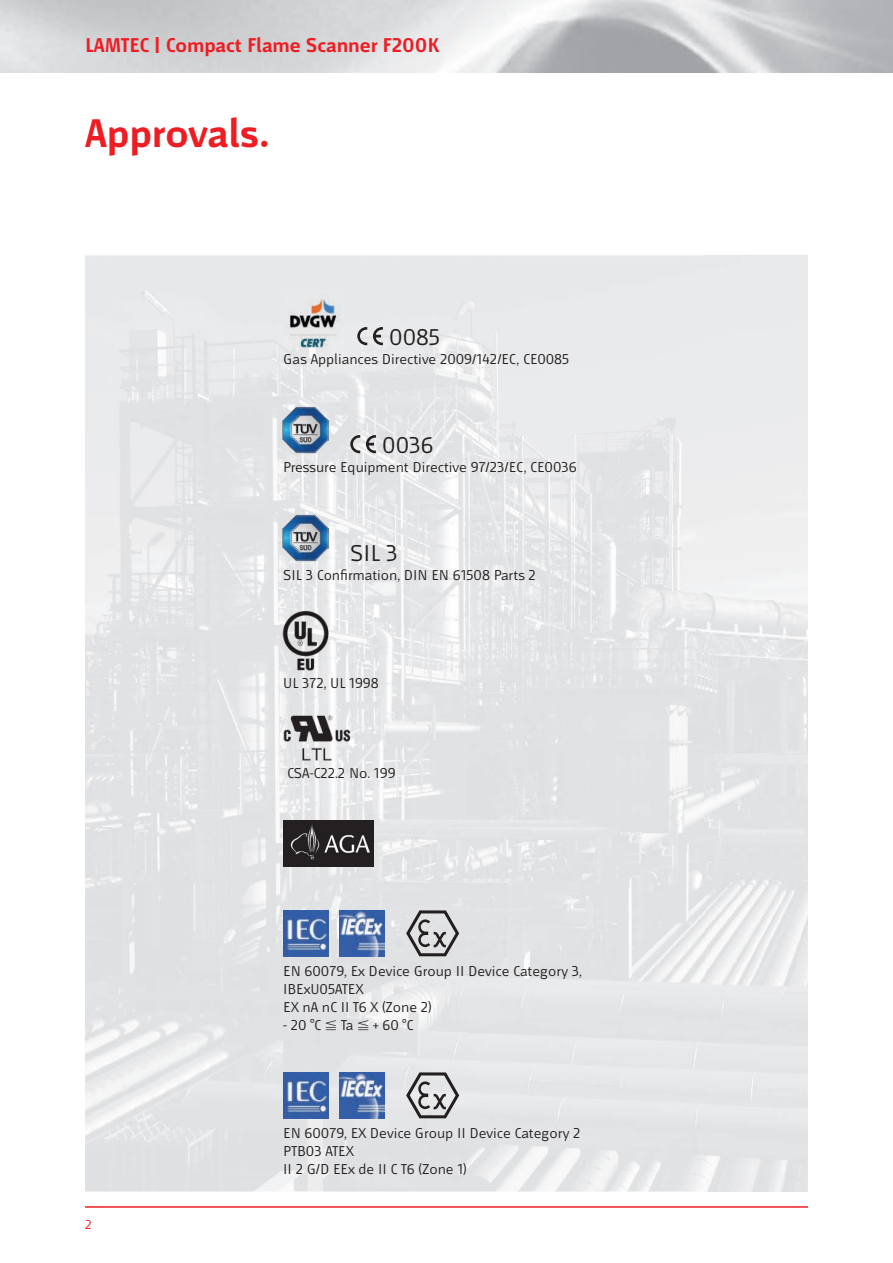
<style>
.page{position:relative;width:893px;height:1263px;background:#fff}
.page>*{position:absolute;margin:0;border:0;box-sizing:border-box;transform-origin:0 0}
.t1{font:700 42px "Mr Jones";color:#ee1d23}
.t2{font:24px "Mr Jones";color:#231f20}
.t3{font:700 21px "Mr Jones";color:#ee1d23}
.t4{font:15px/18px "Mr Jones";color:#231f20}
.t5{font:13.5px "Mr Jones";color:#ee1d23}
</style>
<div class="page">
<hr style="left:85px;top:1206px;width:723px;height:2px;background:#ee1d23">
<img style="left:85px;top:255px;width:723px;height:936px">
<img style="left:282px;top:407px;width:47px;height:46px">
<img style="left:282px;top:515px;width:47px;height:46px">
<img style="left:283px;top:289px;width:61px;height:68px">
<img style="left:357px;top:327px;width:10px;height:18px">
<img style="left:373px;top:327px;width:10px;height:18px">
<img style="left:283px;top:821px;width:90px;height:45px">
<img style="left:350px;top:435px;width:10px;height:18px">
<img style="left:366px;top:435px;width:10px;height:18px">
<img style="left:280px;top:609px;width:53px;height:65px">
<img style="left:406px;top:910px;width:53px;height:46px">
<img style="left:418px;top:919px;width:28px;height:28px">
<img style="left:406px;top:1072px;width:53px;height:46px">
<img style="left:418px;top:1081px;width:28px;height:28px">
<img style="left:283px;top:910px;width:46px;height:46px">
<img style="left:283px;top:1072px;width:46px;height:46px">
<img style="left:339px;top:910px;width:46px;height:46px">
<img style="left:339px;top:1072px;width:46px;height:46px">
<img style="left:283px;top:716px;width:68px;height:45px">
<h3 class="t3" style="left:85px;top:33px;width:355px">LAMTEC | Compact Flame Scanner F200K</h3>
<h1 class="t1" style="left:85px;top:111px;width:185px">Approvals.</h1>
<h2 class="t2" style="left:389px;top:324px;width:52px">0085</h2>
<p class="t4" style="left:283px;top:350px;width:287px">Gas Appliances Directive 2009/142/EC, CE0085</p>
<h2 class="t2" style="left:382px;top:432px;width:53px">0036</h2>
<p class="t4" style="left:283px;top:458px;width:295px">Pressure Equipment Directive 97/23/EC, CE0036</p>
<h2 class="t2" style="left:350px;top:540px;width:49px">SIL 3</h2>
<p class="t4" style="left:283px;top:566px;width:254px">SIL 3 Confirmation, DIN EN 61508 Parts 2</p>
<p class="t4" style="left:283px;top:674px;width:97px">UL 372, UL 1998</p>
<p class="t4" style="left:287px;top:764px;width:110px">CSA-C22.2 No. 199</p>
<p class="t5" style="left:85px;top:1217px;width:8px">2</p>
<p class="t4" style="left:283px;top:962px;width:300px">EN 60079, Ex Device Group II Device Category 3,<br>IBExU05ATEX<br>EX nA nC II T6 X (Zone 2)</p>
<p class="t4" style="left:283px;top:1016px;width:132px">- 20 °C ≦ Ta ≦ + 60 °C</p>
<p class="t4" style="left:283px;top:1124px;width:299px">EN 60079, EX Device Group II Device Category 2<br>PTB03 ATEX<br>II 2 G/D EEx de II C T6 (Zone 1)</p>
</div>
